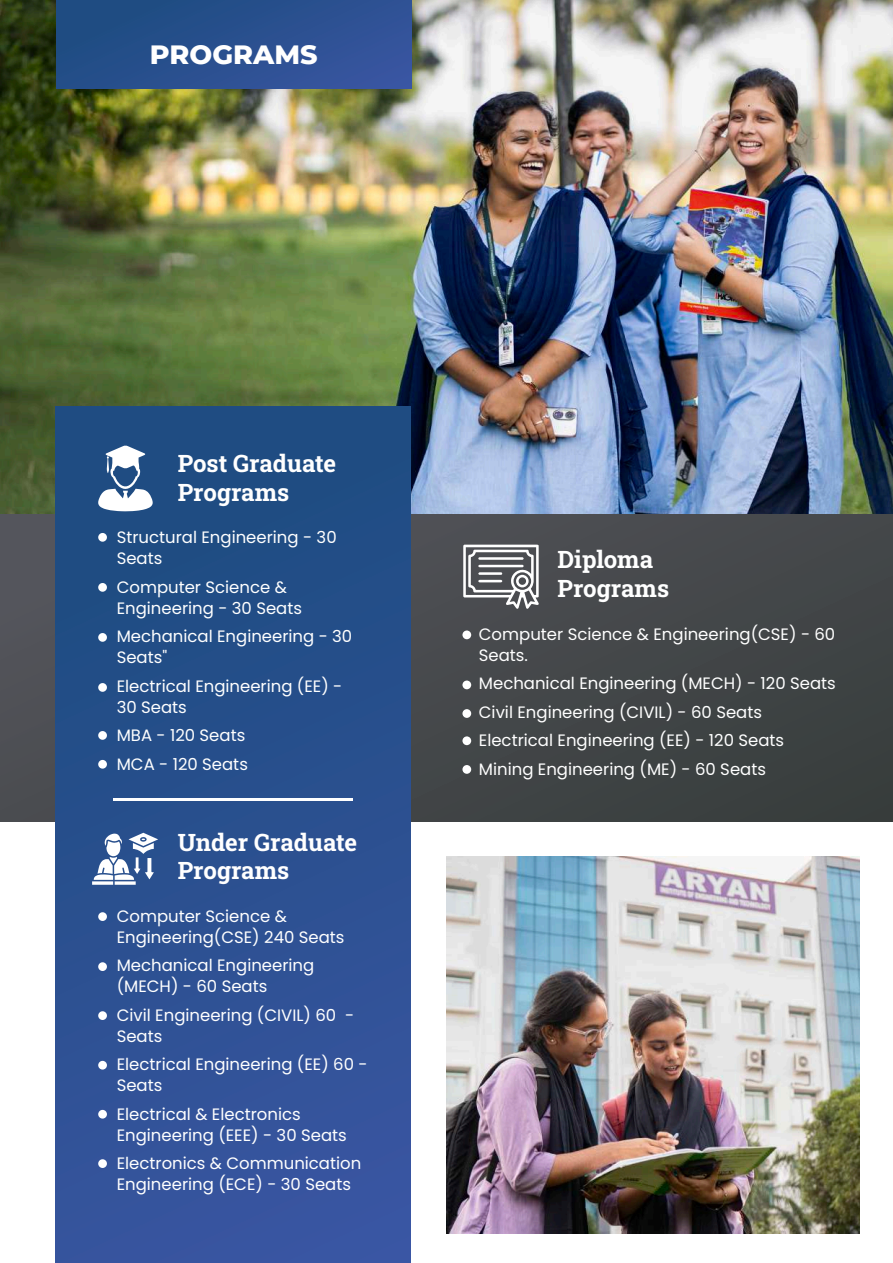
<style>
.page{position:relative;width:893px;height:1263px;background:#fff}
.page>*{position:absolute;margin:0;border:0;box-sizing:border-box;transform-origin:0 0}
.t1{font:800 27px "Montserrat";color:#fff}
.t2{font:700 24px/28.8px "Roboto Slab";color:#fff}
.t3{font:16.5px/21px "Poppins";color:#fff}
</style>
<div class="page">
<img style="left:0;top:0;width:893px;height:514px">
<svg style="left:0;top:514px;width:893px;height:307px;background:#434749"></svg>
<div style="left:56px;top:406px;width:355px;height:857px;background:linear-gradient(to bottom,#1c4b7f,#3855a0)"></div>
<div style="left:56px;top:0;width:355px;height:89px;background:linear-gradient(to right,#1e4c82,#35549c)"></div>
<img style="left:446px;top:856px;width:413px;height:377px">
<svg style="left:463px;top:545px;width:76px;height:64px"></svg>
<svg style="left:98px;top:445px;width:55px;height:66px"></svg>
<svg style="left:92px;top:833px;width:66px;height:52px"></svg>
<div style="left:98px;top:533px;width:9px;height:9px;background:#fff;border-radius:50%"></div>
<div style="left:98px;top:583px;width:9px;height:9px;background:#fff;border-radius:50%"></div>
<div style="left:98px;top:633px;width:9px;height:9px;background:#fff;border-radius:50%"></div>
<div style="left:98px;top:683px;width:9px;height:9px;background:#fff;border-radius:50%"></div>
<div style="left:462px;top:630px;width:9px;height:9px;background:#fff;border-radius:50%"></div>
<div style="left:462px;top:680px;width:9px;height:9px;background:#fff;border-radius:50%"></div>
<div style="left:462px;top:709px;width:9px;height:9px;background:#fff;border-radius:50%"></div>
<div style="left:462px;top:736px;width:9px;height:9px;background:#fff;border-radius:50%"></div>
<div style="left:462px;top:765px;width:9px;height:9px;background:#fff;border-radius:50%"></div>
<div style="left:98px;top:731px;width:9px;height:9px;background:#fff;border-radius:50%"></div>
<div style="left:98px;top:912px;width:9px;height:9px;background:#fff;border-radius:50%"></div>
<div style="left:98px;top:962px;width:9px;height:9px;background:#fff;border-radius:50%"></div>
<div style="left:98px;top:1011px;width:9px;height:9px;background:#fff;border-radius:50%"></div>
<div style="left:98px;top:1061px;width:9px;height:8px;background:#fff;border-radius:50%"></div>
<div style="left:98px;top:1110px;width:9px;height:8px;background:#fff;border-radius:50%"></div>
<div style="left:98px;top:1159px;width:9px;height:9px;background:#fff;border-radius:50%"></div>
<div style="left:98px;top:760px;width:9px;height:9px;background:#fff;border-radius:50%"></div>
<hr style="left:114px;top:799px;width:239px;height:2px;background:#fff">
<h1 class="t1" style="left:150px;top:34px;width:169px">PROGRAMS</h1>
<h2 class="t2" style="left:178px;top:448px;width:160px">Post Graduate<br>Programs</h2>
<p class="t3" style="left:117px;top:527px;width:221px">Structural Engineering - 30<br>Seats</p>
<p class="t3" style="left:117px;top:577px;width:187px">Computer Science &amp;<br>Engineering - 30 Seats</p>
<p class="t3" style="left:117px;top:626px;width:237px">Mechanical Engineering - 30<br>Seats"</p>
<p class="t3" style="left:117px;top:676px;width:227px">Electrical Engineering (EE) -<br>30 Seats</p>
<p class="t3" style="left:117px;top:721px;width:133px;line-height:28.5px">MBA - 120 Seats<br>MCA - 120 Seats</p>
<h2 class="t2" style="left:178px;top:827px;width:181px">Under Graduate<br>Programs</h2>
<p class="t3" style="left:117px;top:905px;width:229px">Computer Science &amp;<br>Engineering(CSE) 240 Seats</p>
<p class="t3" style="left:117px;top:955px;width:199px">Mechanical Engineering (MECH) - 60 Seats</p>
<p class="t3" style="left:117px;top:1004px;width:239px">Civil Engineering (CIVIL) 60 -<br>Seats</p>
<p class="t3" style="left:117px;top:1054px;width:252px">Electrical Engineering (EE) 60 -<br>Seats</p>
<p class="t3" style="left:117px;top:1103px;width:232px">Electrical &amp; Electronics<br>Engineering (EEE) - 30 Seats</p>
<p class="t3" style="left:117px;top:1153px;width:246px">Electronics &amp; Communication<br>Engineering (ECE) - 30 Seats</p>
<h2 class="t2" style="left:558px;top:544px;width:113px">Diploma<br>Programs</h2>
<p class="t3" style="left:479px;top:624px;width:358px">Computer Science &amp; Engineering(CSE) - 60<br>Seats.</p>
<p class="t3" style="left:479px;top:669px;width:358px;line-height:28.5px">Mechanical Engineering (MECH) - 120 Seats Civil Engineering (CIVIL) - 60 Seats Electrical Engineering (EE) - 120 Seats Mining Engineering (ME) - 60 Seats</p>
</div>
